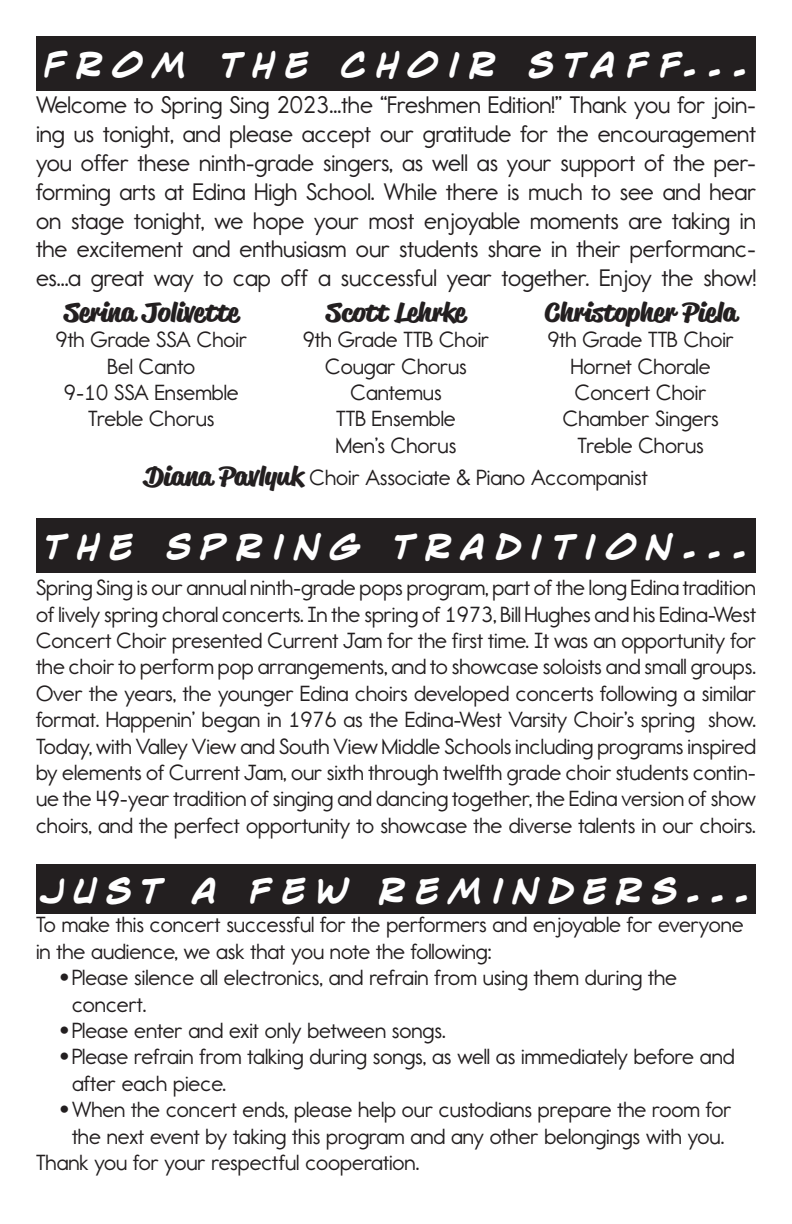
<style>
.page{position:relative;width:792px;height:1224px;background:#fff}
.page>*{position:absolute;margin:0;border:0;box-sizing:border-box;transform-origin:0 0}
.t1{font:italic 700 32.4px "Lint Mc Cree Intl BB";letter-spacing:.3em;color:#fff}
.t2{font:italic 700 32.4px "Lint Mc Cree Intl BB";letter-spacing:.28em;color:#fff}
.t3{font:700 26px "Reklame Script";color:#231f20}
.t4{font:24px/28.8px "Report School Rg";color:#231f20;text-align:justify}
.t5{font:22px/26.4px "Report School Rg";color:#231f20}
.s1{font-family:"Reklame Script";font-weight:700;font-size:26px}
</style>
<div class="page">
<div style="left:36px;top:36px;width:720px;height:55px;background:#231f20"></div>
<div style="left:36px;top:518px;width:720px;height:55px;background:#231f20"></div>
<div style="left:36px;top:865px;width:720px;height:49px;background:#231f20"></div>
<p class="t1" style="left:44px;top:44px;width:706px">FROM THE CHOIR STAFF...</p>
<p class="t4" style="left:36px;top:91px;width:722px">Welcome to Spring Sing 2023...the “Freshmen Edition!” Thank you for join&shy;ing us tonight, and please accept our gratitude for the encouragement you offer these ninth-grade singers, as well as your support of the per&shy;forming arts at Edina High School. While there is much to see and hear on stage tonight, we hope your most enjoyable moments are taking in the excitement and enthusiasm our students share in their performanc&shy;es...a great way to cap off a successful year together. Enjoy the show!</p>
<p class="t3" style="left:64px;top:294px;width:176px">Serina Jolivette</p>
<p class="t5" style="left:56px;top:327px;width:193px">9th Grade SSA Choir</p>
<p class="t5" style="left:108px;top:353px;width:89px">Bel Canto</p>
<p class="t5" style="left:64px;top:379px;width:176px">9-10 SSA Ensemble</p>
<p class="t5" style="left:88px;top:406px;width:128px">Treble Chorus</p>
<p class="t3" style="left:544px;top:294px;width:194px">Christopher Piela</p>
<p class="t5" style="left:547px;top:327px;width:188px">9th Grade TTB Choir</p>
<p class="t5" style="left:571px;top:353px;width:141px">Hornet Chorale</p>
<p class="t5" style="left:575px;top:379px;width:133px">Concert Choir</p>
<p class="t5" style="left:563px;top:406px;width:157px">Chamber Singers</p>
<p class="t5" style="left:578px;top:432px;width:128px">Treble Chorus</p>
<p class="t5" style="left:144px;top:464px;width:505px"><span class="s1">Diana Pavlyuk</span> Choir Associate &amp; Piano Accompanist</p>
<p class="t3" style="left:326px;top:294px;width:141px">Scott Lehrke</p>
<p class="t5" style="left:303px;top:327px;width:188px">9th Grade TTB Choir</p>
<p class="t5" style="left:325px;top:353px;width:143px">Cougar Chorus</p>
<p class="t5" style="left:350px;top:379px;width:93px">Cantemus</p>
<p class="t5" style="left:336px;top:406px;width:121px">TTB Ensemble</p>
<p class="t5" style="left:336px;top:432px;width:122px">Men’s Chorus</p>
<p class="t1" style="left:44px;top:526px;width:705px">THE SPRING TRADITION...</p>
<p class="t5" style="left:36px;top:574px;width:722px;text-align:justify">Spring Sing is our annual ninth-grade pops program, part of the long Edina tradition of lively spring choral concerts. In the spring of 1973, Bill Hughes and his Edina-West Concert Choir presented Current Jam for the first time. It was an opportunity for the choir to perform pop arrangements, and to showcase soloists and small groups.<br>Over the years, the younger Edina choirs developed concerts following a similar format. Happenin’ began in 1976 as the Edina-West Varsity Choir’s spring show.<br>Today, with Valley View and South View Middle Schools including programs inspired by elements of Current Jam, our sixth through twelfth grade choir students contin&shy;ue the 49-year tradition of singing and dancing together, the Edina version of show choirs, and the perfect opportunity to showcase the diverse talents in our choirs.</p>
<p class="t2" style="left:42px;top:870px;width:710px">JUST A FEW REMINDERS...</p>
<p class="t5" style="left:36px;top:912px;width:709px">To make this concert successful for the performers and enjoyable for everyone in the audience, we ask that you note the following:</p>
<p class="t5" style="left:72px;top:965px;width:607px;text-indent:-12px">• Please silence all electronics, and refrain from using them during the concert.</p>
<p class="t5" style="left:60px;top:1017px;width:387px">• Please enter and exit only between songs.</p>
<p class="t5" style="left:72px;top:1044px;width:664px;text-indent:-12px">• Please refrain from talking during songs, as well as immediately before and after each piece.</p>
<p class="t5" style="left:60px;top:1097px;width:673px;text-align:center">• When the concert ends, please help our custodians prepare the room for the next event by taking this program and any other belongings with you.</p>
<p class="t5" style="left:36px;top:1149px;width:385px">Thank you for your respectful cooperation.</p>
</div>
